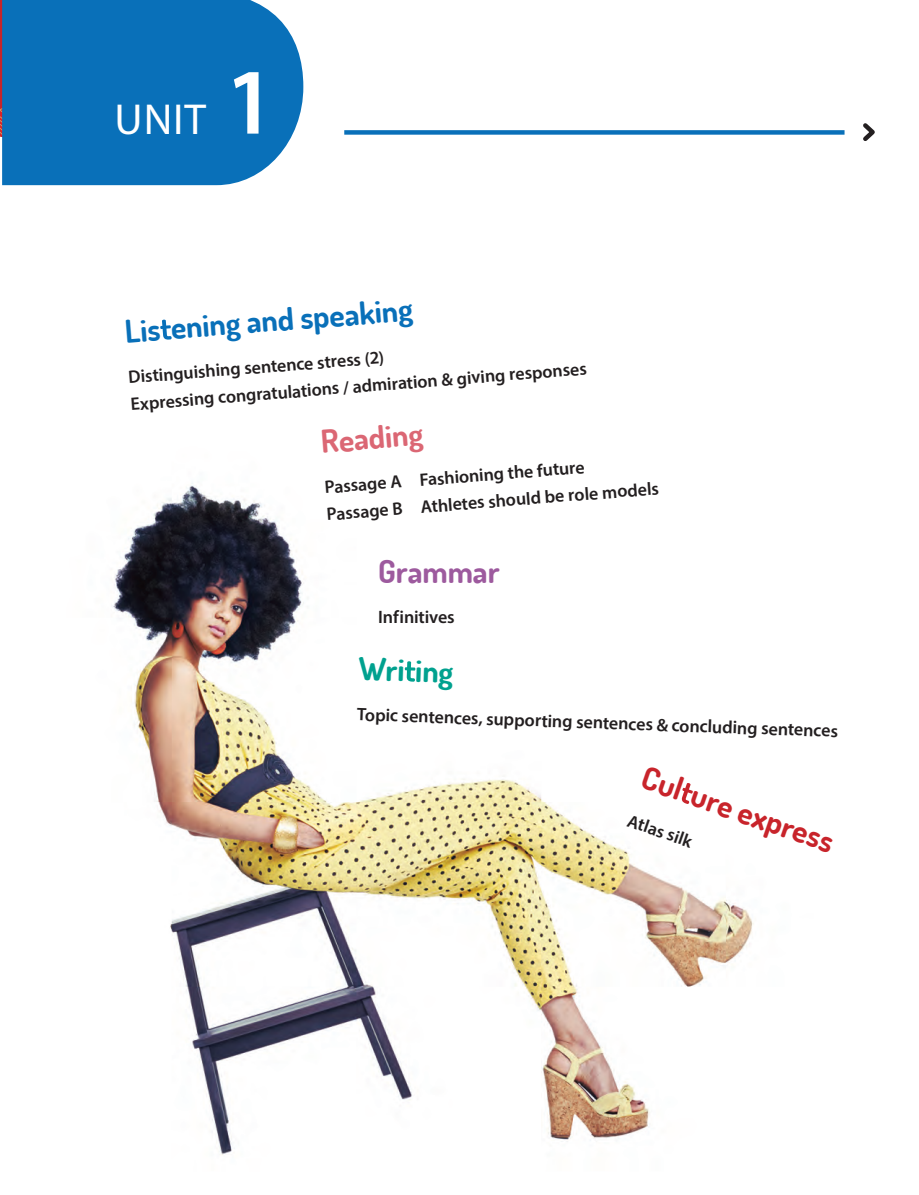
<style>
.page{position:relative;width:919px;height:1195px;background:#fff}
.page>*{position:absolute;margin:0;border:0;box-sizing:border-box;transform-origin:0 0}
.t1{font:600 94.5px "Myriad Pro";color:#fff}
.t2{font:43.5px "Myriad Pro";color:#fff}
.t3{font:700 31.5px "Dosis";color:#0970b9}
.t4{font:700 31.5px "Dosis";color:#c8242b}
.t5{font:700 31.5px "Dosis";color:#db6774}
.t6{font:700 31.5px "Dosis";letter-spacing:-.005em;color:#9d5a9e}
.t7{font:700 31.5px "Dosis";color:#00a18f}
.t8{font:600 18px/26.2px "Myriad Pro";letter-spacing:-.005em;color:#231f20}
</style>
<div class="page">
<div style="left:0;top:0;width:15px;height:137px;background:#c8242b"></div>
<svg style="left:0;top:108px;width:2px;height:29px"></svg>
<div style="left:2px;top:0;width:301px;height:185px;background:#0970b9"></div>
<div style="left:344px;top:130px;width:500px;height:5px;background:#0970b9"></div>
<svg style="left:863px;top:123px;width:12px;height:18px"></svg>
<img style="left:113px;top:483px;width:641px;height:672px">
<svg style="left:160px;top:320px;width:12px;height:20px"></svg>
<svg style="left:405px;top:661px;width:10px;height:21px"></svg>
<svg style="left:681px;top:783px;width:11px;height:21px"></svg>
<h2 class="t2" style="left:115px;top:92px;width:93px">UNIT</h2>
<h1 class="t1" style="left:225px;top:42px;width:52px">1</h1>
<h3 class="t3" style="left:123px;top:310px;width:290px;rotate:-4deg">Lis ening and speaking</h3>
<p class="t8" style="left:127px;top:363px;width:459px;rotate:-4deg">Distinguishing sentence stress (2)<br>Expressing congratulations / admiration &amp; giving responses</p>
<h3 class="t5" style="left:319px;top:421px;width:104px;rotate:-4deg">Reading</h3>
<p class="t8" style="left:323px;top:472px;width:335px;line-height:26.7px;rotate:-4deg">Passage A Fashioning the future<br>Passage B Athletes should be role models</p>
<h3 class="t6" style="left:378px;top:551px;width:123px">Grammar</h3>
<p class="t8" style="left:378px;top:604px;width:78px">Infinitives</p>
<h3 class="t7" style="left:359px;top:648px;width:96px;rotate:2deg">Wri ing</h3>
<p class="t8" style="left:357px;top:701px;width:482px;rotate:2deg">Topic sentences, supporting sentences &amp; concluding sentences</p>
<h3 class="t4" style="left:649px;top:757px;width:203px;rotate:19deg">Cul ure express</h3>
<p class="t8" style="left:632px;top:807px;width:69px;rotate:19deg">Atlas silk</p>
</div>
